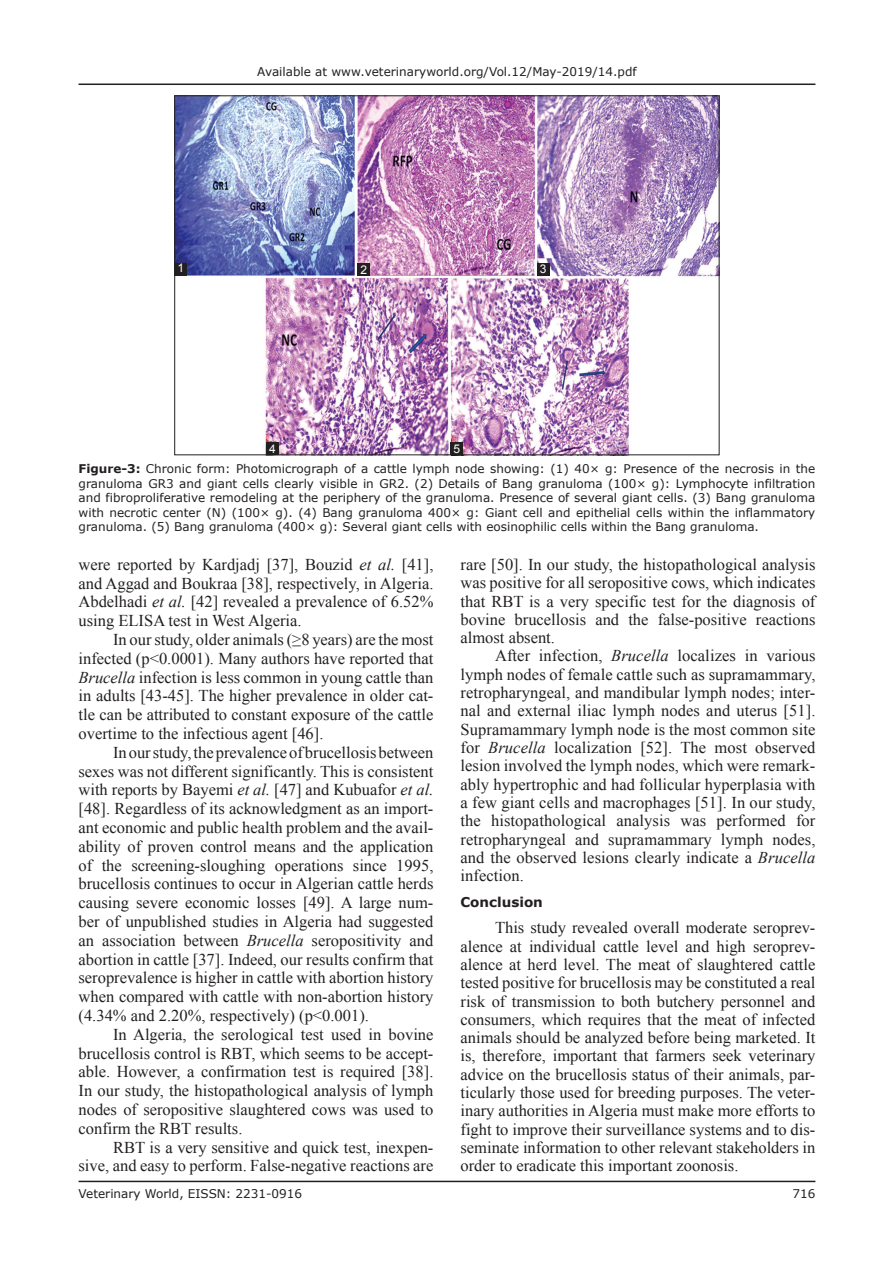
<style>
.page{position:relative;width:894px;height:1263px;background:#fff}
.page>*{position:absolute;margin:0;border:0;box-sizing:border-box;transform-origin:0 0}
.TX{font:16.5px/18.3px "Times New Roman";color:#231f20;text-align:justify}
.t1{font:700 13.5px "Verdana";color:#231f20}
.FGC{font:12px/14.5px "Verdana";color:#231f20;text-align:justify}
.LABEL{font:12px "Arial";color:#fff}
.s1{font-weight:700}
.s2{font-style:italic}
</style>
<div class="page">
<hr style="left:78px;top:1180px;width:737px;height:2px;background:#231f20">
<hr style="left:78px;top:83px;width:737px;height:2px;background:#231f20">
<img style="left:176px;top:98px;width:541px;height:355px">
<div style="left:266px;top:442px;width:13px;height:13px;background:#231f20"></div>
<div style="left:536px;top:263px;width:13px;height:13px;background:#231f20"></div>
<div style="left:357px;top:263px;width:13px;height:12px;background:#231f20"></div>
<div style="left:174px;top:263px;width:13px;height:12px;background:#231f20"></div>
<div style="left:450px;top:442px;width:13px;height:13px;background:#231f20"></div>
<p class="FGC" style="left:257px;top:64px;width:381px">Available at www.veterinaryworld.org/Vol.12/May-2019/14.pdf</p>
<p class="LABEL" style="left:177px;top:260px;width:8px">1</p>
<p class="LABEL" style="left:360px;top:261px;width:8px">2</p>
<p class="LABEL" style="left:539px;top:260px;width:8px">3</p>
<p class="LABEL" style="left:269px;top:440px;width:8px">4</p>
<p class="LABEL" style="left:453px;top:440px;width:8px">5</p>
<p class="FGC" style="left:78px;top:461px;width:738px"><span class="s1">Figure-3:</span> Chronic form: Photomicrograph of a cattle lymph node showing: (1) 40× g: Presence of the necrosis in the granuloma GR3 and giant cells clearly visible in GR2. (2) Details of Bang granuloma (100× g): Lymphocyte infiltration and fibroproliferative remodeling at the periphery of the granuloma. Presence of several giant cells. (3) Bang granuloma with necrotic center (N) (100× g). (4) Bang granuloma 400× g: Giant cell and epithelial cells within the inflammatory granuloma. (5) Bang granuloma (400× g): Several giant cells with eosinophilic cells within the Bang granuloma.</p>
<p class="TX" style="left:78px;top:554px;width:356px;line-height:18.8px">were reported by Kardjadj [37], Bouzid <span class="s2">et al.</span> [41], and Aggad and Boukraa [38], respectively, in Algeria.<br>Abdelhadi <span class="s2">et al.</span> [42] revealed a prevalence of 6.52% using ELISA test in West Algeria.</p>
<p class="TX" style="left:78px;top:629px;width:356px;line-height:18.8px;text-indent:34px">In our study, older animals (≥8 years) are the most infected (p&lt;0.0001). Many authors have reported that <span class="s2">Brucella</span> infection is less common in young cattle than in adults [43-45]. The higher prevalence in older cat&shy;tle can be attributed to constant exposure of the cattle overtime to the infectious agent [46].</p>
<p class="TX" style="left:78px;top:742px;width:356px;line-height:18.8px;text-indent:34px">In our study, the prevalence of brucellosis between sexes was not different significantly. This is consistent with reports by Bayemi <span class="s2">et al.</span> [47] and Kubuafor <span class="s2">et al. </span>[48]. Regardless of its acknowledgment as an import&shy;ant economic and public health problem and the avail&shy;ability of proven control means and the application of the screening-sloughing operations since 1995, brucellosis continues to occur in Algerian cattle herds causing severe economic losses [49]. A large num&shy;ber of unpublished studies in Algeria had suggested an association between <span class="s2">Brucella</span> seropositivity and abortion in cattle [37]. Indeed, our results confirm that seroprevalence is higher in cattle with abortion history when compared with cattle with non-abortion history (4.34% and 2.20%, respectively) (p&lt;0.001).</p>
<p class="TX" style="left:78px;top:1024px;width:356px;line-height:18.8px;text-indent:34px">In Algeria, the serological test used in bovine brucellosis control is RBT, which seems to be accept&shy;able. However, a confirmation test is required [38].<br>In our study, the histopathological analysis of lymph nodes of seropositive slaughtered cows was used to confirm the RBT results.</p>
<p class="TX" style="left:78px;top:1137px;width:356px;line-height:18.8px;text-align:right">RBT is a very sensitive and quick test, inexpen&shy;sive, and easy to perform. False-negative reactions are</p>
<p class="TX" style="left:460px;top:554px;width:356px">rare [50]. In our study, the histopathological analysis was positive for all seropositive cows, which indicates that RBT is a very specific test for the diagnosis of bovine brucellosis and the false-positive reactions almost absent.</p>
<p class="TX" style="left:460px;top:646px;width:356px;text-indent:34px">After infection, <span class="s2">Brucella</span> localizes in various lymph nodes of female cattle such as supramammary, retropharyngeal, and mandibular lymph nodes; inter&shy;nal and external iliac lymph nodes and uterus [51].<br>Supramammary lymph node is the most common site for <span class="s2">Brucella</span> localization [52]. The most observed lesion involved the lymph nodes, which were remark&shy;ably hypertrophic and had follicular hyperplasia with a few giant cells and macrophages [51]. In our study, the histopathological analysis was performed for retropharyngeal and supramammary lymph nodes, and the observed lesions clearly indicate a <span class="s2">Brucella </span>infection.</p>
<h1 class="t1" style="left:460px;top:893px;width:84px">Conclusion</h1>
<p class="TX" style="left:460px;top:918px;width:356px;text-indent:34px">This study revealed overall moderate seroprev&shy;alence at individual cattle level and high seroprev&shy;alence at herd level. The meat of slaughtered cattle tested positive for brucellosis may be constituted a real risk of transmission to both butchery personnel and consumers, which requires that the meat of infected animals should be analyzed before being marketed. It is, therefore, important that farmers seek veterinary advice on the brucellosis status of their animals, par&shy;ticularly those used for breeding purposes. The veter&shy;inary authorities in Algeria must make more efforts to fight to improve their surveillance systems and to dis&shy;seminate information to other relevant stakeholders in order to eradicate this important zoonosis.</p>
<p class="FGC" style="left:78px;top:1186px;width:225px">Veterinary World, EISSN: 2231-0916</p>
<p class="FGC" style="left:792px;top:1186px;width:24px">716</p>
</div>
